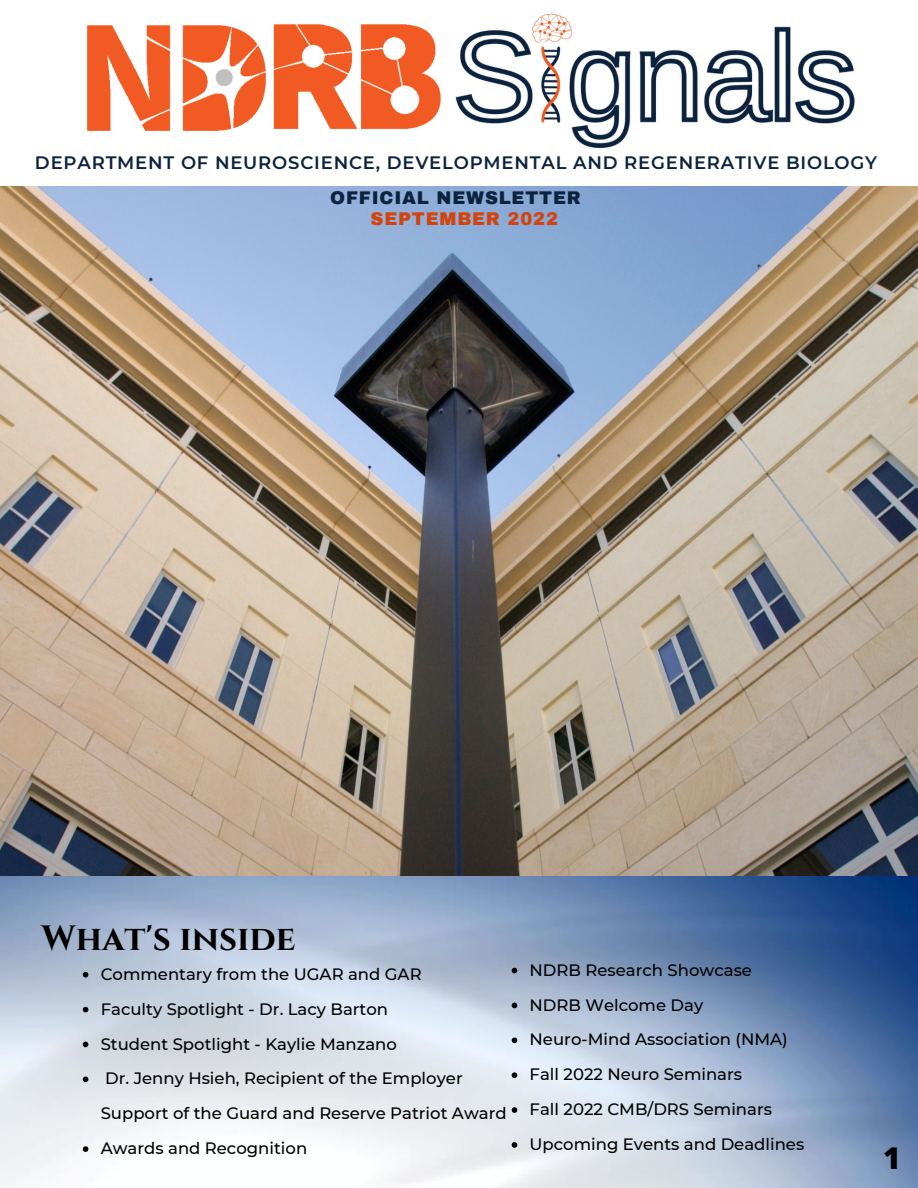
<style>
.page{position:relative;width:918px;height:1188px;background:#fff}
.page>*{position:absolute;margin:0;border:0;box-sizing:border-box;transform-origin:0 0}
.t1{font:700 35.1px "Cinzel";color:#000}
.t2{font:800 30px "Open Sans";color:#000}
.t3{font:600 18px "Montserrat";letter-spacing:.045em;color:#0c2340}
.t4{font:900 18px "Archivo";letter-spacing:.045em;color:#0c2340}
.t5{font:900 18px "Archivo";letter-spacing:.045em;color:#d3430d}
.t6{font:500 16.5px/35px "Montserrat";color:#000}
</style>
<div class="page">
<img style="left:0;top:187px;width:918px;height:1001px">
<img style="left:87px;top:13px;width:768px;height:136px">
<svg style="left:83px;top:972px;width:5px;height:6px"></svg>
<svg style="left:83px;top:1007px;width:5px;height:5px"></svg>
<svg style="left:83px;top:1042px;width:5px;height:5px"></svg>
<svg style="left:83px;top:1077px;width:5px;height:5px"></svg>
<svg style="left:83px;top:1146px;width:5px;height:6px"></svg>
<svg style="left:512px;top:968px;width:5px;height:5px"></svg>
<svg style="left:512px;top:1003px;width:5px;height:5px"></svg>
<svg style="left:512px;top:1038px;width:5px;height:5px"></svg>
<svg style="left:512px;top:1072px;width:5px;height:6px"></svg>
<svg style="left:512px;top:1107px;width:5px;height:6px"></svg>
<svg style="left:512px;top:1142px;width:5px;height:6px"></svg>
<h1 class="t3" style="left:35px;top:152px;width:844px">DEPARTMENT OF NEUROSCIENCE, DEVELOPMENTAL AND REGENERATIVE BIOLOGY</h1>
<p class="t4" style="left:330px;top:188px;width:252px">OFFICIAL NEWSLETTER</p>
<p class="t5" style="left:371px;top:209px;width:189px">SEPTEMBER 2022</p>
<h2 class="t1" style="left:42px;top:916px;width:255px">What's inside</h2>
<p class="t6" style="left:101px;top:956px;width:322px">Commentary from the UGAR and GAR</p>
<p class="t6" style="left:101px;top:991px;width:289px">Faculty Spotlight - Dr. Lacy Barton</p>
<p class="t6" style="left:101px;top:1026px;width:298px">Student Spotlight - Kaylie Manzano</p>
<p class="t6" style="left:101px;top:1061px;width:408px">Dr. Jenny Hsieh, Recipient of the Employer<br>Support of the Guard and Reserve Patriot Award</p>
<p class="t6" style="left:101px;top:1131px;width:208px">Awards and Recognition</p>
<p class="t6" style="left:530px;top:952px;width:224px">NDRB Research Showcase</p>
<p class="t6" style="left:530px;top:987px;width:175px">NDRB Welcome Day</p>
<p class="t6" style="left:530px;top:1022px;width:260px">Neuro-Mind Association (NMA)</p>
<p class="t6" style="left:530px;top:1057px;width:214px">Fall 2022 Neuro Seminars</p>
<p class="t6" style="left:530px;top:1092px;width:244px">Fall 2022 CMB/DRS Seminars</p>
<p class="t6" style="left:530px;top:1127px;width:276px">Upcoming Events and Deadlines</p>
<h2 class="t2" style="left:883px;top:1137px;width:19px">1</h2>
</div>
